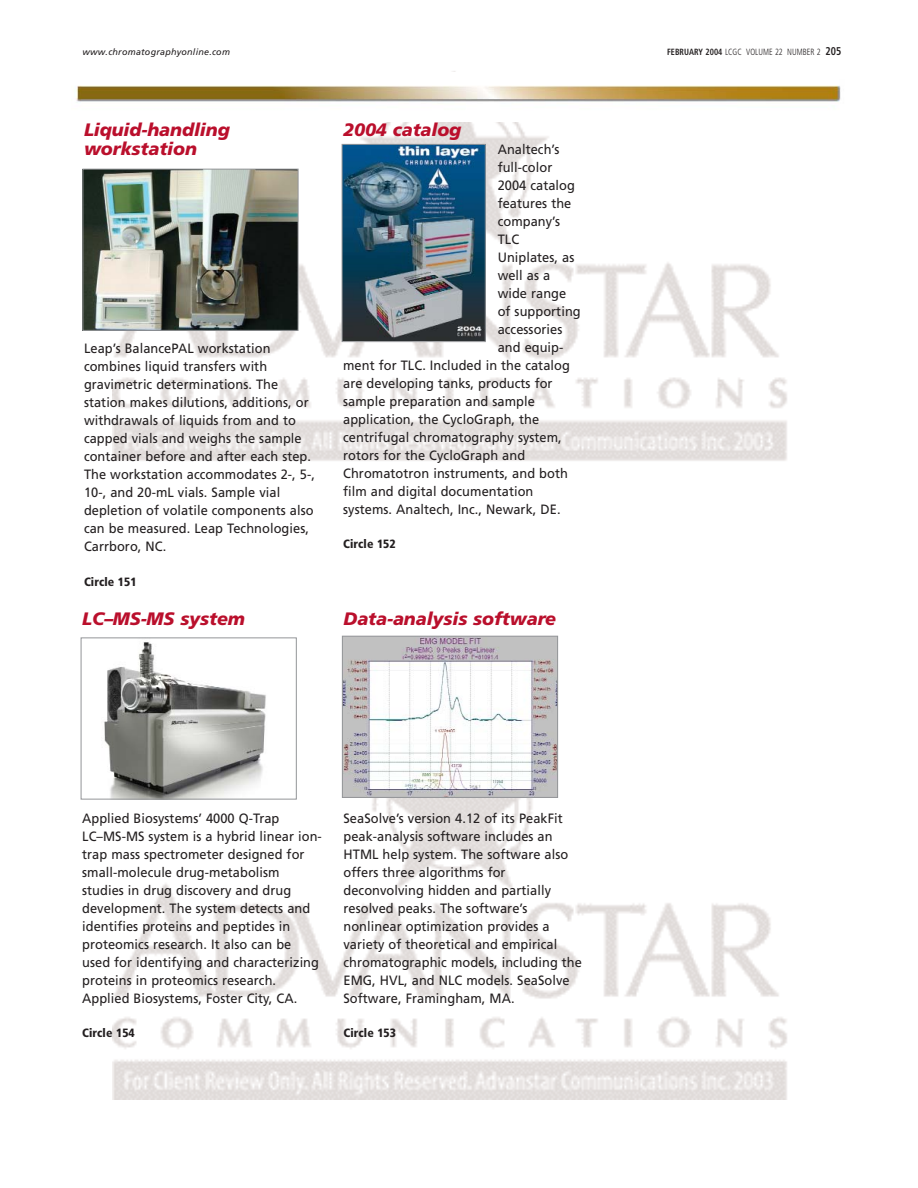
<style>
.page{position:relative;width:918px;height:1188px;background:#fff}
.page>*{position:absolute;margin:0;border:0;box-sizing:border-box;transform-origin:0 0}
.t1{font:italic 900 18px/19.5px "Frutiger";letter-spacing:-.005em;color:#ba0f2c}
.t2{font:13.5px/18px "Frutiger";letter-spacing:.005em;color:#231f20;scale:.95 1}
.t3{font:900 condensed 12px "Frutiger";letter-spacing:.005em;color:#231f20}
.t4{font:300 condensed 9px "Frutiger";letter-spacing:.005em;color:#231f20;scale:.9 1}
.t5{font:italic 9px "Frutiger";letter-spacing:.025em;color:#231f20}
.s1{font-weight:700}
.s2{font-weight:700;font-size:11.25px}
</style>
<div class="page">
<img style="left:113px;top:71px;width:674px;height:1029px">
<div style="left:72px;top:73px;width:779px;height:49px;background:#fff"></div>
<img style="left:76px;top:85px;width:765px;height:17px">
<img style="left:84px;top:171px;width:212px;height:158px">
<div style="left:82px;top:169px;width:216px;height:162px;border:1px solid #939598"></div>
<img style="left:344px;top:146px;width:140px;height:194px">
<div style="left:342px;top:144px;width:144px;height:198px;border:1px solid #939598"></div>
<div style="left:81px;top:638px;width:215px;height:161px;background:#fff"></div>
<img style="left:104px;top:642px;width:162px;height:156px">
<div style="left:81px;top:638px;width:216px;height:162px;border:1px solid #939598"></div>
<img style="left:344px;top:638px;width:212px;height:158px">
<div style="left:342px;top:636px;width:216px;height:162px;border:1px solid #939598"></div>
<p class="t5" style="left:82px;top:48px;width:149px">www.chromatographyonline.com</p>
<p class="t4" style="left:667px;top:48px;width:195px"><span class="s1">FEBRUARY 2004</span> LCGC VOLUME 22 NUMBER 2 <span class="s2">205</span></p>
<h1 class="t1" style="left:84px;top:121px;width:147px">Liquid-handling workstation</h1>
<p class="t2" style="left:84px;top:341px;width:245px">Leap’s BalancePAL workstation combines liquid transfers with gravimetric determinations. The station makes dilutions, additions, or withdrawals of liquids from and to capped vials and weighs the sample container before and after each step.<br>The workstation accommodates 2-, 5-, 10-, and 20-mL vials. Sample vial depletion of volatile components also can be measured. Leap Technologies, Carrboro, NC.</p>
<p class="t3" style="left:84px;top:577px;width:54px">Circle 151</p>
<h1 class="t1" style="left:82px;top:610px;width:164px">LC–MS-MS system</h1>
<h1 class="t1" style="left:343px;top:121px;width:120px">2004 catalog</h1>
<p class="t2" style="left:498px;top:141px;width:67px">Analtech’s</p>
<p class="t2" style="left:498px;top:159px;width:59px">full-color</p>
<p class="t2" style="left:498px;top:177px;width:83px">2004 catalog</p>
<p class="t2" style="left:498px;top:195px;width:79px">features the</p>
<p class="t2" style="left:498px;top:213px;width:67px">company’s</p>
<p class="t2" style="left:498px;top:231px;width:24px">TLC</p>
<p class="t2" style="left:498px;top:249px;width:82px">Uniplates, as</p>
<p class="t2" style="left:498px;top:267px;width:57px">well as a</p>
<p class="t2" style="left:498px;top:285px;width:74px">wide range</p>
<p class="t2" style="left:498px;top:303px;width:89px">of supporting</p>
<p class="t2" style="left:498px;top:321px;width:70px">accessories</p>
<p class="t2" style="left:498px;top:339px;width:71px">and equip-</p>
<p class="t2" style="left:343px;top:357px;width:240px">ment for TLC. Included in the catalog</p>
<p class="t2" style="left:343px;top:375px;width:222px">are developing tanks, products for</p>
<p class="t2" style="left:343px;top:393px;width:203px">sample preparation and sample</p>
<p class="t2" style="left:343px;top:411px;width:208px">application, the CycloGraph, the</p>
<p class="t2" style="left:343px;top:429px;width:232px">centrifugal chromatography system,</p>
<p class="t2" style="left:343px;top:447px;width:193px">rotors for the CycloGraph and</p>
<p class="t2" style="left:343px;top:465px;width:238px">Chromatotron instruments, and both</p>
<p class="t2" style="left:343px;top:483px;width:202px">film and digital documentation</p>
<p class="t2" style="left:343px;top:501px;width:230px">systems. Analtech, Inc., Newark, DE.</p>
<p class="t3" style="left:343px;top:539px;width:54px">Circle 152</p>
<h1 class="t1" style="left:344px;top:610px;width:214px">Data-analysis software</h1>
<p class="t2" style="left:82px;top:810px;width:254px">Applied Biosystems’ 4000 Q-Trap LC–MS-MS system is a hybrid linear ion&shy;trap mass spectrometer designed for small-molecule drug-metabolism studies in drug discovery and drug development. The system detects and identifies proteins and peptides in proteomics research. It also can be used for identifying and characterizing proteins in proteomics research.<br>Applied Biosystems, Foster City, CA.</p>
<p class="t3" style="left:82px;top:1028px;width:54px">Circle 154</p>
<p class="t2" style="left:344px;top:810px;width:253px">SeaSolve’s version 4.12 of its PeakFit peak-analysis software includes an HTML help system. The software also offers three algorithms for deconvolving hidden and partially resolved peaks. The software’s nonlinear optimization provides a variety of theoretical and empirical chromatographic models, including the EMG, HVL, and NLC models. SeaSolve Software, Framingham, MA.</p>
<p class="t3" style="left:344px;top:1028px;width:54px">Circle 153</p>
</div>
